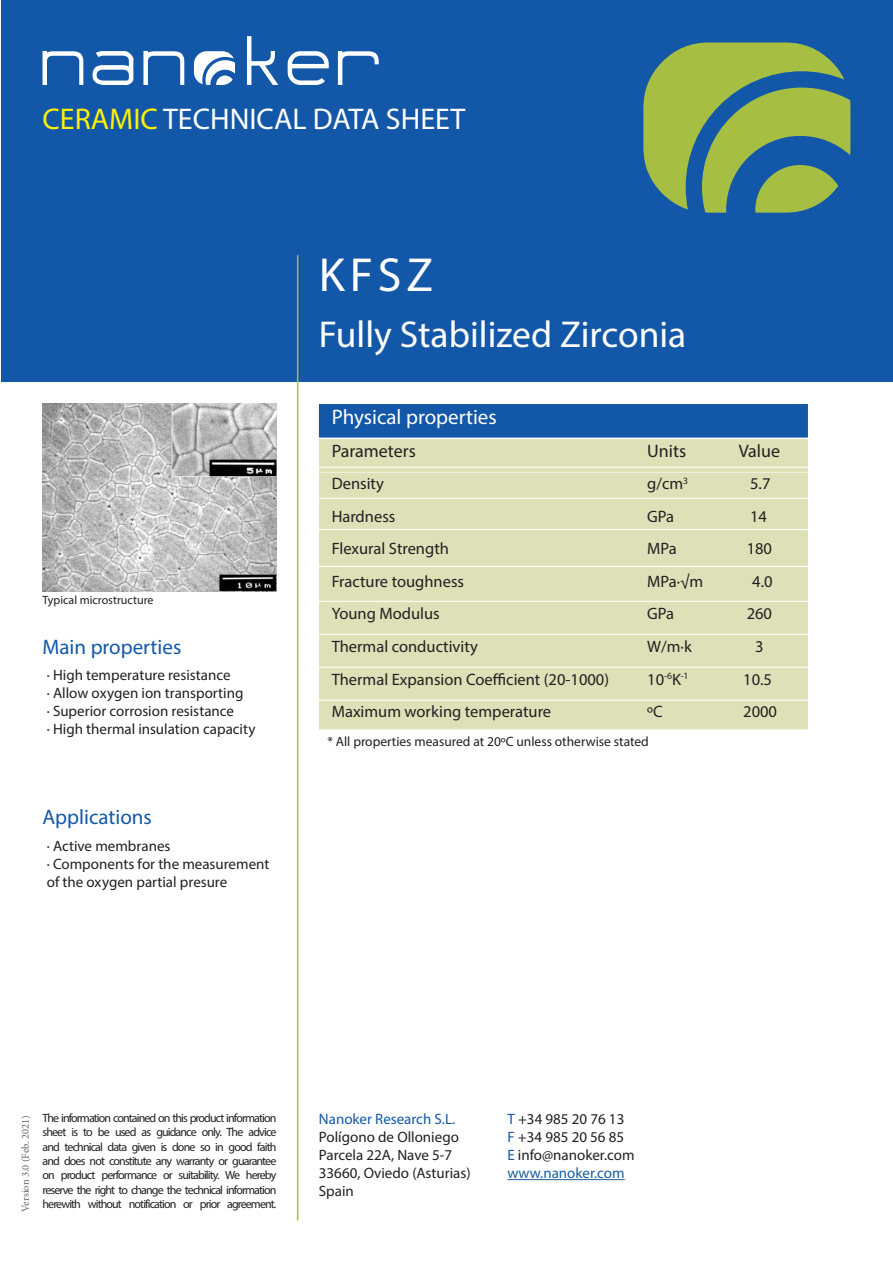
<style>
.page{position:relative;width:893px;height:1263px;background:#fff}
.page>*{position:absolute;margin:0;border:0;box-sizing:border-box;transform-origin:0 0}
.t1{font:48px "Myriad Pro";color:#fff}
.t2{font:37.5px "Myriad Pro";color:#fff}
.t3{font:30px "Myriad Pro";color:#fff}
.t4{font:21px "Myriad Pro";color:#1358a8}
.t5{font:21px "Myriad Pro";color:#fff}
.t6{font:18px "Myriad Pro";color:#231f20}
.t7{font:16.5px "Myriad Pro";color:#231f20}
.t8{font:15px/18px "Myriad Pro";color:#231f20}
.t9{font:15px "Myriad Pro";color:#1358a8}
.t10{font:13.5px "Myriad Pro";color:#231f20}
.t11{font:12px/14.4px "Myriad Pro";letter-spacing:-.075em;color:#231f20;text-align:justify}
.t12{font:12px "Myriad Pro";color:#231f20}
.t13{font:10.5px "Minion Pro";color:#656568}
.t14{font:9.6px "Myriad Pro";color:#231f20}
.s1{color:#fff101}
.s2{font-size:16.5px}
.s3{color:#1358a8}
.s4{color:#175d9e}
</style>
<div class="page">
<div style="left:1px;top:1px;width:891px;height:381px;background:#1358a8"></div>
<hr style="left:297px;top:255px;width:1px;height:965px;background:#b2bb37">
<hr style="left:507px;top:1179px;width:118px;height:1px;background:#175d9e">
<div style="left:321px;top:406px;width:485px;height:29px;background:#1358a8"></div>
<div style="left:319px;top:404px;width:489px;height:34px;border:4px solid #1358a8"></div>
<div style="left:321px;top:441px;width:485px;height:29px;background:#dee0b8"></div>
<div style="left:319px;top:439px;width:489px;height:33px;border:4px solid #dee0b8"></div>
<svg style="left:43px;top:51px;width:40px;height:34px"></svg>
<svg style="left:93px;top:51px;width:41px;height:34px"></svg>
<svg style="left:143px;top:51px;width:41px;height:34px"></svg>
<svg style="left:247px;top:36px;width:31px;height:49px"></svg>
<svg style="left:288px;top:51px;width:41px;height:34px"></svg>
<svg style="left:338px;top:51px;width:41px;height:34px"></svg>
<svg style="left:194px;top:51px;width:41px;height:34px"></svg>
<svg style="left:643px;top:43px;width:207px;height:170px"></svg>
<div style="left:321px;top:475px;width:485px;height:252px;background:#dee0b8"></div>
<div style="left:319px;top:472px;width:489px;height:257px;border:4px solid #dee0b8"></div>
<hr style="left:319px;top:467px;width:493px;height:1px;background:#fff">
<hr style="left:319px;top:498px;width:493px;height:1px;background:#fff">
<hr style="left:319px;top:529px;width:493px;height:1px;background:#fff">
<hr style="left:319px;top:566px;width:493px;height:1px;background:#fff">
<hr style="left:317px;top:601px;width:493px;height:1px;background:#fff">
<hr style="left:317px;top:634px;width:493px;height:1px;background:#fff">
<hr style="left:317px;top:667px;width:493px;height:1px;background:#fff">
<hr style="left:316px;top:700px;width:493px;height:1px;background:#fff">
<img style="left:42px;top:404px;width:234px;height:188px">
<h3 class="t3" style="left:43px;top:100px;width:424px"><span class="s1">CERAMIC</span> TECHNICAL DATA SHEET</h3>
<p class="t1" style="left:319px;top:245px;width:115px">KFSZ</p>
<p class="t2" style="left:319px;top:311px;width:369px">Fully Stabilized Zirconia</p>
<p class="t12" style="left:42px;top:593px;width:113px">Typical microstructure</p>
<h3 class="t4" style="left:43px;top:634px;width:140px">Main properties</h3>
<p class="t8" style="left:47px;top:666px;width:185px">· High temperature resistance</p>
<p class="t8" style="left:47px;top:684px;width:198px">· Allow oxygen ion transporting</p>
<p class="t8" style="left:47px;top:702px;width:189px">· Superior corrosion resistance</p>
<p class="t8" style="left:47px;top:720px;width:210px">· High thermal insulation capacity</p>
<h3 class="t4" style="left:43px;top:804px;width:111px">Applications</h3>
<p class="t8" style="left:47px;top:837px;width:125px">· Active membranes</p>
<p class="t8" style="left:47px;top:855px;width:224px">· Components for the measurement of the oxygen partial presure</p>
<h3 class="t5" style="left:332px;top:404px;width:167px">Physical properties</h3>
<p class="t6" style="left:332px;top:439px;width:86px">Parameters</p>
<p class="t6" style="left:647px;top:439px;width:40px">Units</p>
<p class="t6" style="left:739px;top:439px;width:43px">Value</p>
<p class="t7" style="left:332px;top:473px;width:54px">Density</p>
<p class="t7" style="left:647px;top:473px;width:42px">g/cm<sup>3</sup></p>
<p class="t7" style="left:750px;top:473px;width:22px">5.7</p>
<p class="t7" style="left:332px;top:506px;width:65px">Hardness</p>
<p class="t7" style="left:647px;top:506px;width:28px">GPa</p>
<p class="t7" style="left:750px;top:506px;width:18px">14</p>
<p class="t7" style="left:332px;top:539px;width:119px">Flexural Strength</p>
<p class="t7" style="left:647px;top:539px;width:31px">MPa</p>
<p class="t7" style="left:747px;top:539px;width:27px">180</p>
<p class="t7" style="left:332px;top:571px;width:134px">Fracture toughness</p>
<p class="t7" style="left:647px;top:571px;width:58px">MPa·√m</p>
<p class="t7" style="left:752px;top:571px;width:22px">4.0</p>
<p class="t7" style="left:332px;top:604px;width:110px">Young Modulus</p>
<p class="t7" style="left:647px;top:604px;width:28px">GPa</p>
<p class="t7" style="left:747px;top:604px;width:27px">260</p>
<p class="t7" style="left:332px;top:636px;width:148px">Thermal conductivity</p>
<p class="t7" style="left:647px;top:636px;width:46px">W/m·k</p>
<p class="t7" style="left:755px;top:636px;width:10px">3</p>
<p class="t7" style="left:332px;top:669px;width:279px">Thermal Expansion Coefficient (20-1000)</p>
<p class="t14" style="left:647px;top:670px;width:43px"><span class="s2">10</span>-6<span class="s2">K</span>-1</p>
<p class="t7" style="left:743px;top:669px;width:30px">10.5</p>
<p class="t7" style="left:332px;top:701px;width:221px">Maximum working temperature</p>
<p class="t7" style="left:647px;top:701px;width:17px">ºC</p>
<p class="t7" style="left:743px;top:701px;width:35px">2000</p>
<p class="t10" style="left:327px;top:733px;width:323px">* All properties measured at 20ºC unless otherwise stated</p>
<p class="t13" style="left:19px;top:1212px;width:98px;rotate:-90deg">Version 3.0 (Feb. 2021)</p>
<p class="t11" style="left:43px;top:1110px;width:235px">The information contained on this product information sheet is to be used as guidance only. The advice and technical data given is done so in good faith and does not constitute any warranty or guarantee on product performance or suitability. We hereby reserve the right to change the technical information herewith without notification or prior agreement.</p>
<p class="t9" style="left:319px;top:1110px;width:138px">Nanoker Research S.L.</p>
<p class="t8" style="left:319px;top:1128px;width:153px">Polígono de Olloniego<br>Parcela 22A, Nave 5-7<br>33660, Oviedo (Asturias)<br>Spain</p>
<p class="t8" style="left:507px;top:1110px;width:129px"><span class="s3">T</span> +34 985 20 76 13<br><span class="s3">F</span> +34 985 20 56 85<br><span class="s3">E</span> info@nanoker.com <span class="s4">www.nanoker.com</span></p>
</div>
